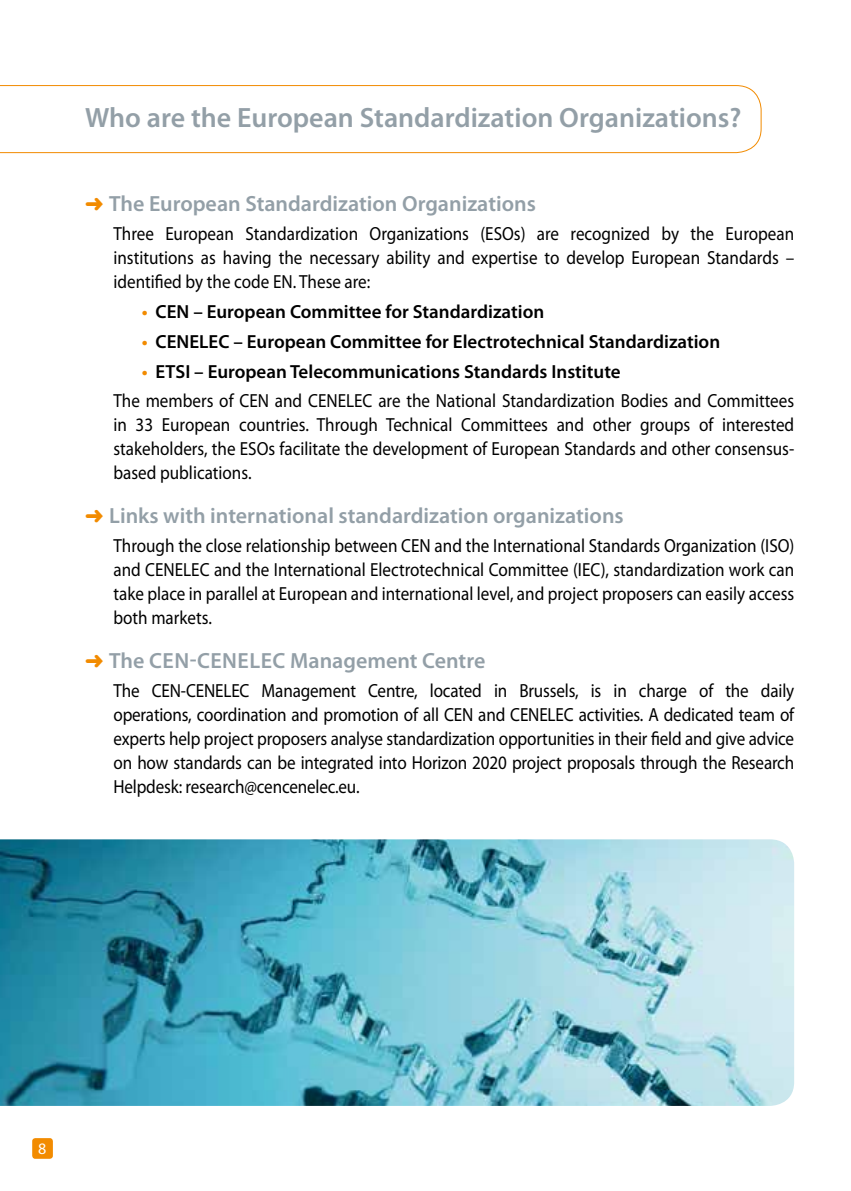
<style>
.page{position:relative;width:851px;height:1191px;background:#fff}
.page>*{position:absolute;margin:0;border:0;box-sizing:border-box;transform-origin:0 0}
.t1{font:600 28px "Myriad Pro";color:#939fa7}
.t2{font:600 22px "Myriad Pro";color:#939fa7}
.t3{font:19px/24px "Myriad Pro";color:#000;text-align:justify;scale:.9 1}
.t4{font:600 19px "Myriad Pro";color:#000}
.t5{font:16px "Myriad Pro";color:#fff}
.s1{color:#f28b00}
.s2{font-weight:600;color:#f28b00}
.s3{font-weight:600}
</style>
<div class="page">
<img style="left:0;top:839px;width:794px;height:267px">
<div style="left:32px;top:1138px;width:21px;height:20px;background:#f28b00;border-radius:3px"></div>
<svg style="left:0;top:85px;width:762px;height:69px"></svg>
<h1 class="t1" style="left:85px;top:100px;width:657px">Who are the European Standardization Organizations?</h1>
<p class="t2" style="left:85px;top:189px;width:452px"><span class="s1">➜</span> The European Standardization Organizations</p>
<p class="t3" style="left:113px;top:222px;width:757px">Three European Standardization Organizations (ESOs) are recognized by the European institutions as having the necessary ability and expertise to develop European Standards – identified by the code EN. These are:</p>
<p class="t4" style="left:142px;top:300px;width:404px"><span class="s1">•</span> CEN – European Committee for Standardization</p>
<p class="t4" style="left:142px;top:329px;width:580px"><span class="s1">•</span> CENELEC – European Committee for Electrotechnical Standardization</p>
<p class="t3" style="left:113px;top:356px;width:757px;line-height:29.6px;text-indent:28px"><span class="s2">•</span> <span class="s3">ETSI – European Telecommunications Standards Institute<br></span>The members of CEN and CENELEC are the National Standardization Bodies and Committees</p>
<p class="t3" style="left:113px;top:412px;width:757px">in 33 European countries. Through Technical Committees and other groups of interested stakeholders, the ESOs facilitate the development of European Standards and other consensus&shy;based publications.</p>
<p class="t2" style="left:85px;top:501px;width:540px"><span class="s1">➜</span> Links with international standardization organizations</p>
<p class="t3" style="left:113px;top:533px;width:757px">Through the close relationship between CEN and the International Standards Organization (ISO) and CENELEC and the International Electrotechnical Committee (IEC), standardization work can take place in parallel at European and international level, and project proposers can easily access both markets.</p>
<p class="t2" style="left:85px;top:646px;width:402px"><span class="s1">➜</span> The CEN-CENELEC Management Centre</p>
<p class="t3" style="left:113px;top:679px;width:757px">The CEN-CENELEC Management Centre, located in Brussels, is in charge of the daily operations, coordination and promotion of all CEN and CENELEC activities. A dedicated team of experts help project proposers analyse standardization opportunities in their field and give advice on how standards can be integrated into Horizon 2020 project proposals through the Research Helpdesk: research@cencenelec.eu.</p>
<p class="t5" style="left:38px;top:1139px;width:10px">8</p>
</div>
